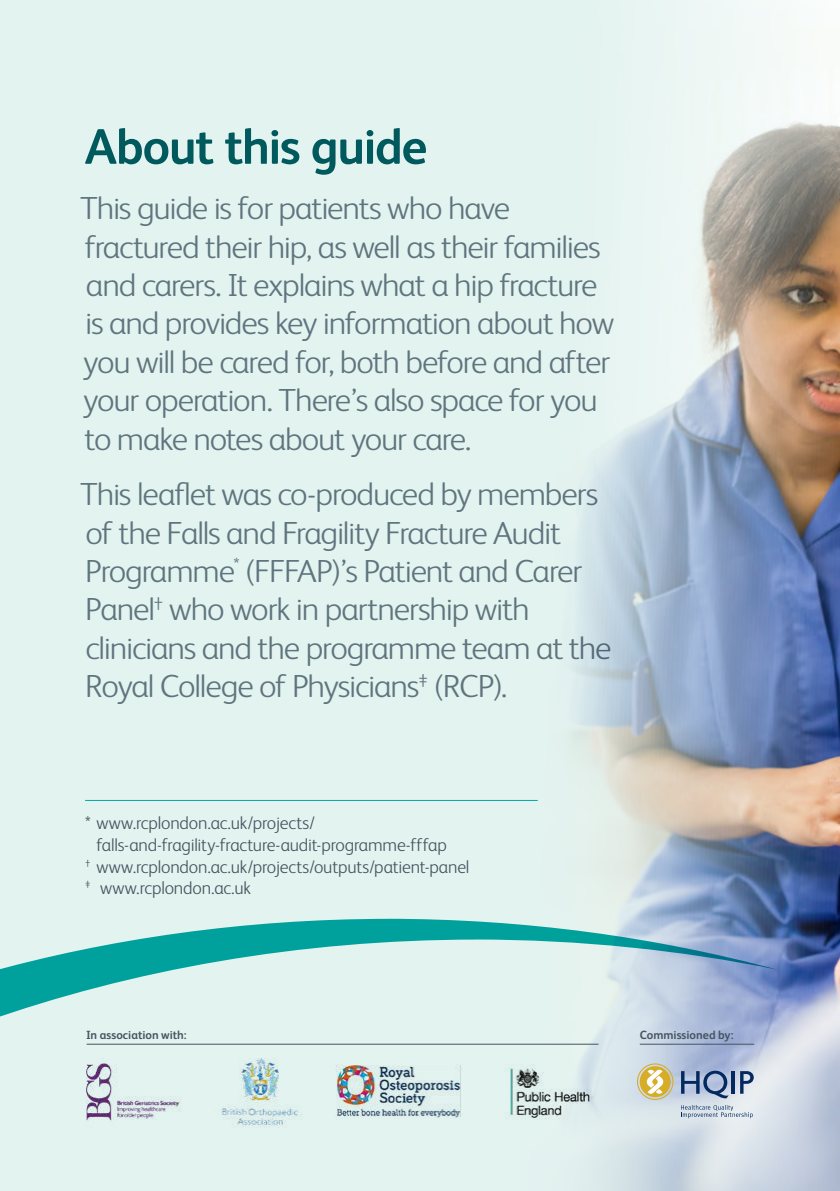
<style>
.page{position:relative;width:840px;height:1191px;background:#fff}
.page>*{position:absolute;margin:0;border:0;box-sizing:border-box;transform-origin:0 0}
.t1{font:700 50px "FS Albert";letter-spacing:-.03em;color:#005e63}
.t2{font:300 32px/38.4px "FS Albert";letter-spacing:-.035em;color:#6b7b86;scale:1.05 1}
.t3{font:300 18px "FS Albert";letter-spacing:-.01em;color:#45545f}
.t4{font:700 11.8px "FS Albert";color:#45545f}
</style>
<div class="page">
<div style="left:0;top:0;width:839px;height:1191px;background:#e3f3f0"></div>
<img style="left:442px;top:0;width:397px;height:1191px">
<svg style="left:0;top:918px;width:777px;height:104px"></svg>
<hr style="left:87px;top:1043px;width:511px;height:1px;background:#45545f">
<hr style="left:639px;top:1043px;width:114px;height:1px;background:#45545f">
<hr style="left:85px;top:800px;width:452px;height:1px;background:#00a9a6">
<svg style="left:680px;top:1104px;width:72px;height:14px"></svg>
<svg style="left:636px;top:1063px;width:37px;height:37px"></svg>
<svg style="left:680px;top:1070px;width:48px;height:28px"></svg>
<hr style="left:731px;top:1071px;width:3px;height:22px;background:#042860">
<svg style="left:739px;top:1071px;width:14px;height:22px"></svg>
<img style="left:87px;top:1058px;width:509px;height:70px">
<h1 class="t1" style="left:85px;top:118px;width:344px">About this guide</h1>
<p class="t2" style="left:80px;top:189px;width:510px">This guide is for patients who have fractured their hip, as well as their families and carers. It explains what a hip fracture is and provides key information about how you will be cared for, both before and after your operation. There’s also space for you to make notes about your care.</p>
<p class="t2" style="left:80px;top:475px;width:507px">This leaflet was co-produced by members of the Falls and Fragility Fracture Audit Programme<sup>*</sup> (FFFAP)’s Patient and Carer Panel<sup>†</sup> who work in partnership with clinicians and the programme team at the Royal College of Physicians<sup>‡</sup> (RCP).</p>
<p class="t3" style="left:85px;top:812px;width:231px">* www.rcplondon.ac.uk/projects/</p>
<p class="t3" style="left:96px;top:834px;width:352px">falls-and-fragility-fracture-audit-programme-fffap</p>
<p class="t3" style="left:85px;top:856px;width:385px"><sup>†</sup> www.rcplondon.ac.uk/projects/outputs/patient-panel</p>
<p class="t3" style="left:85px;top:877px;width:167px"><sup>‡</sup> www.rcplondon.ac.uk</p>
<p class="t4" style="left:86px;top:1027px;width:102px">In association with:</p>
<p class="t4" style="left:639px;top:1027px;width:95px">Commissioned by:</p>
</div>
